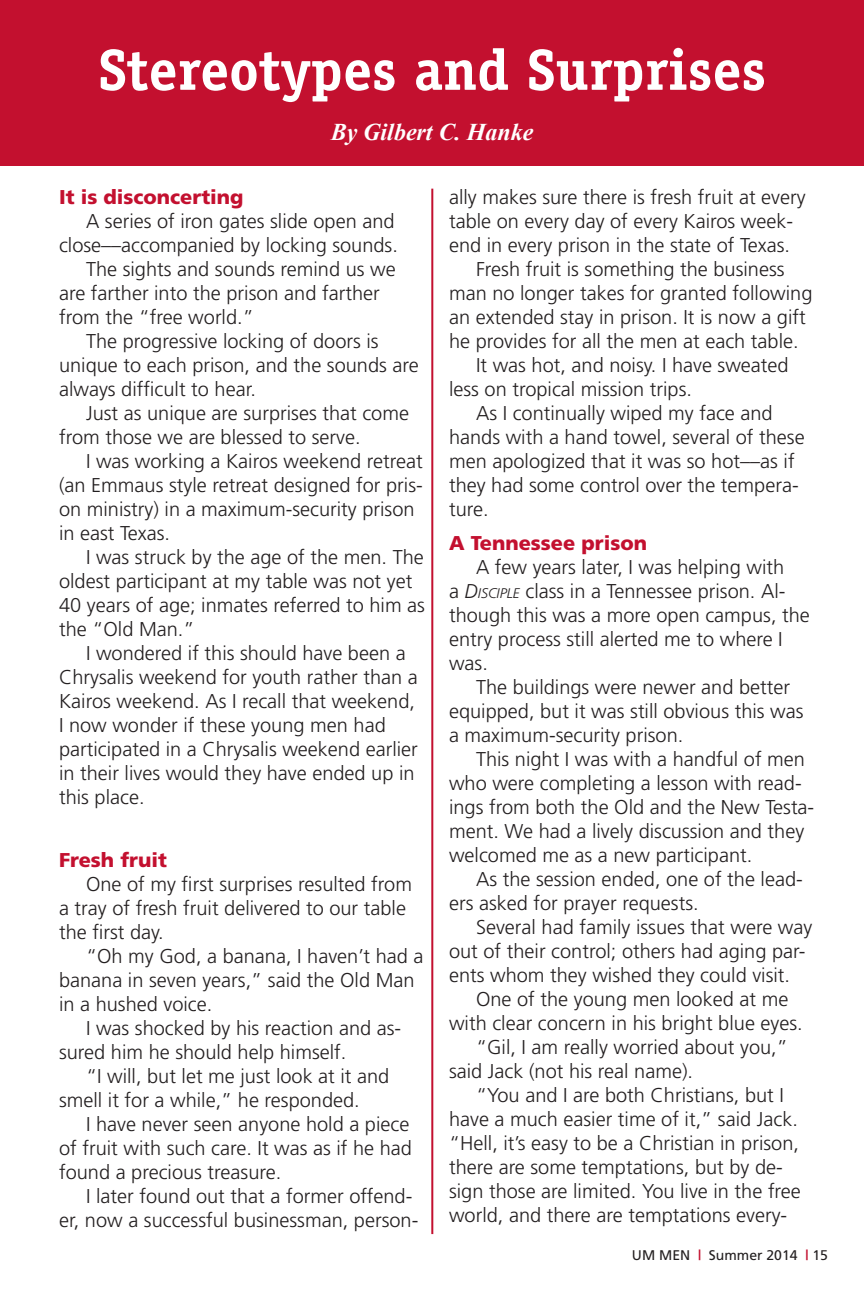
<style>
.page{position:relative;width:864px;height:1296px;background:#fff}
.page>*{position:absolute;margin:0;border:0;box-sizing:border-box;transform-origin:0 0}
.t1{font:700 58px "Officina Serif";color:#fff}
.t2{font:italic 700 24px "Times New Roman";color:#fff}
.Normal__Web{font:300 20px/24px "Frutiger";color:#231f20}
.t3{font:900 20px "Frutiger";color:#c3102f}
.t4{font:14px "Frutiger";color:#231f20}
.s1{font-style:italic}
.s2{font-style:italic;font-size:14px}
.s3{font-weight:700;color:#c3102f}
</style>
<div class="page">
<div style="left:0;top:0;width:864px;height:166px;background:#c3102f"></div>
<hr style="left:431px;top:189px;width:2px;height:1045px;background:#c3102f">
<p class="t1" style="left:98px;top:34px;width:670px">Stereotypes and Surprises</p>
<p class="t2" style="left:331px;top:115px;width:204px">By Gilbert C. Hanke</p>
<p class="t3" style="left:59px;top:185px;width:186px">It is disconcerting</p>
<p class="Normal__Web" style="left:59px;top:209px;width:340px;text-align:right">A series of iron gates slide open and close––accompanied by locking sounds.</p>
<p class="Normal__Web" style="left:59px;top:257px;width:338px;text-indent:27px">The sights and sounds remind us we are farther into the prison and farther from the “free world.”</p>
<p class="Normal__Web" style="left:59px;top:329px;width:361px;text-indent:27px">The progressive locking of doors is unique to each prison, and the sounds are always difficult to hear.</p>
<p class="Normal__Web" style="left:59px;top:401px;width:352px;text-indent:27px">Just as unique are surprises that come from those we are blessed to serve.</p>
<p class="Normal__Web" style="left:59px;top:449px;width:365px;text-indent:27px">I was working a Kairos weekend retreat (an Emmaus style retreat designed for pris&shy;on ministry) in a maximum-security prison in east Texas.</p>
<p class="Normal__Web" style="left:59px;top:545px;width:367px;text-indent:27px">I was struck by the age of the men. The oldest participant at my table was not yet 40 years of age; inmates referred to him as the “Old Man.”</p>
<p class="Normal__Web" style="left:59px;top:641px;width:360px;text-indent:27px">I wondered if this should have been a Chrysalis weekend for youth rather than a Kairos weekend. As I recall that weekend, I now wonder if these young men had participated in a Chrysalis weekend earlier in their lives would they have ended up in this place.</p>
<p class="t3" style="left:59px;top:848px;width:109px">Fresh fruit</p>
<p class="Normal__Web" style="left:59px;top:872px;width:354px;text-indent:27px">One of my first surprises resulted from a tray of fresh fruit delivered to our table the first day.</p>
<p class="Normal__Web" style="left:59px;top:944px;width:366px;text-indent:27px">“Oh my God, a banana, I haven’t had a banana in seven years,” said the Old Man in a hushed voice.</p>
<p class="Normal__Web" style="left:59px;top:1016px;width:344px;text-indent:27px">I was shocked by his reaction and as&shy;sured him he should help himself.</p>
<p class="Normal__Web" style="left:59px;top:1064px;width:332px;text-indent:27px">“I will, but let me just look at it and smell it for a while,” he responded.</p>
<p class="Normal__Web" style="left:59px;top:1112px;width:355px;text-indent:27px">I have never seen anyone hold a piece of fruit with such care. It was as if he had found a precious treasure.</p>
<p class="Normal__Web" style="left:59px;top:1184px;width:361px;text-indent:27px">I later found out that a former offend&shy;er, now a successful businessman, person-</p>
<p class="Normal__Web" style="left:449px;top:185px;width:358px">ally makes sure there is fresh fruit at every table on every day of every Kairos week&shy;end in every prison in the state of Texas.</p>
<p class="Normal__Web" style="left:449px;top:257px;width:365px;text-indent:27px">Fresh fruit is something the business man no longer takes for granted following an extended stay in prison. It is now a gift he provides for all the men at each table.</p>
<p class="Normal__Web" style="left:449px;top:353px;width:341px;text-indent:27px">It was hot, and noisy. I have sweated less on tropical mission trips.</p>
<p class="Normal__Web" style="left:449px;top:401px;width:357px;text-indent:27px">As I continually wiped my face and hands with a hand towel, several of these men apologized that it was so hot––as if they had some control over the tempera&shy;ture.</p>
<p class="t3" style="left:449px;top:531px;width:200px">A Tennessee prison</p>
<p class="Normal__Web" style="left:449px;top:555px;width:362px;text-indent:27px">A few years later, I was helping with<br>a <span class="s1">D</span><span class="s2">ISCIPLE</span> class in a Tennessee prison. Al&shy;though this was a more open campus, the entry process still alerted me to where I was.</p>
<p class="Normal__Web" style="left:449px;top:675px;width:356px;text-indent:27px">The buildings were newer and better equipped, but it was still obvious this was a maximum-security prison.</p>
<p class="Normal__Web" style="left:449px;top:747px;width:367px;text-indent:27px">This night I was with a handful of men who were completing a lesson with read&shy;ings from both the Old and the New Testa&shy;ment. We had a lively discussion and they welcomed me as a new participant.</p>
<p class="Normal__Web" style="left:449px;top:867px;width:355px;text-indent:27px">As the session ended, one of the lead&shy;ers asked for prayer requests.</p>
<p class="Normal__Web" style="left:449px;top:915px;width:365px;text-indent:27px">Several had family issues that were way out of their control; others had aging par&shy;ents whom they wished they could visit.</p>
<p class="Normal__Web" style="left:449px;top:987px;width:355px;text-indent:27px">One of the young men looked at me with clear concern in his bright blue eyes.</p>
<p class="Normal__Web" style="left:449px;top:1035px;width:340px;text-indent:27px">“Gil, I am really worried about you,” said Jack (not his real name).</p>
<p class="Normal__Web" style="left:449px;top:1083px;width:353px;text-indent:27px">“You and I are both Christians, but I have a much easier time of it,” said Jack. “Hell, it’s easy to be a Christian in prison, there are some temptations, but by de&shy;sign those are limited. You live in the free world, and there are temptations every-</p>
<p class="t4" style="left:632px;top:1246px;width:198px">UM MEN <span class="s3">|</span> Summer 2014 <span class="s3">|</span> 15</p>
</div>
